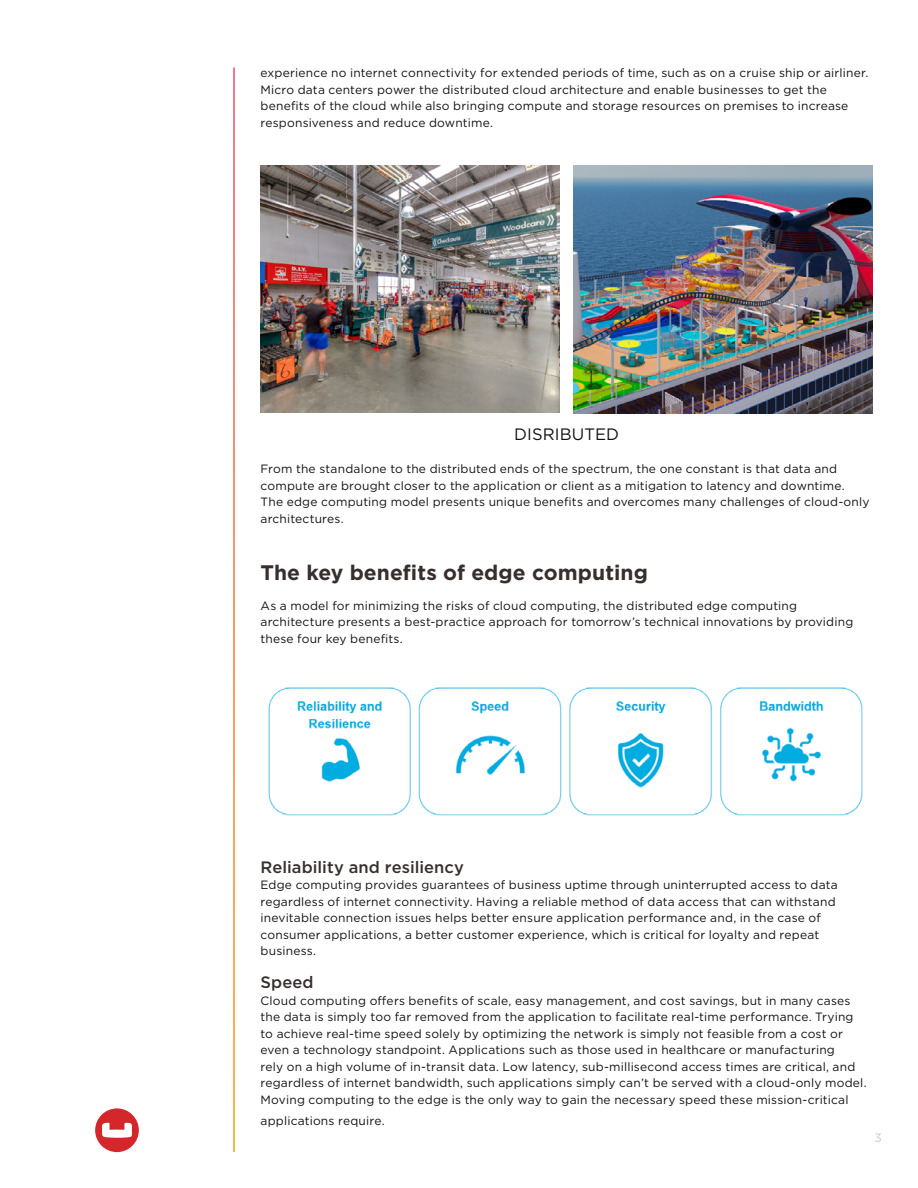
<style>
.page{position:relative;width:918px;height:1188px;background:#fff}
.page>*{position:absolute;margin:0;border:0;box-sizing:border-box;transform-origin:0 0}
.t1{font:700 21px "Gotham";letter-spacing:.005em;color:#372f2d}
.t2{font:500 16.5px "Gotham";letter-spacing:.005em;color:#372f2d}
.t3{font:16.5px "Gotham";letter-spacing:.005em;color:#121212}
.t4{font:12px/16.5px "Gotham";letter-spacing:.015em;color:#121212}
.t5{font:12px "Gotham";color:#cbcbcb}
</style>
<div class="page">
<div style="left:95px;top:1108px;width:44px;height:44px;background:#d4272c;border-radius:50%"></div>
<svg style="left:102px;top:1123px;width:30px;height:15px"></svg>
<img style="left:268px;top:687px;width:595px;height:129px">
<img style="left:261px;top:165px;width:299px;height:248px">
<img style="left:574px;top:165px;width:299px;height:248px">
<p class="t4" style="left:261px;top:64px;width:609px">experience no internet connectivity for extended periods of time, such as on a cruise ship or airliner.<br>Micro data centers power the distributed cloud architecture and enable businesses to get the benefits of the cloud while also bringing compute and storage resources on premises to increase responsiveness and reduce downtime.</p>
<h2 class="t3" style="left:514px;top:424px;width:106px">DISRIBUTED</h2>
<p class="t4" style="left:261px;top:460px;width:610px">From the standalone to the distributed ends of the spectrum, the one constant is that data and compute are brought closer to the application or client as a mitigation to latency and downtime.<br>The edge computing model presents unique benefits and overcomes many challenges of cloud-only architectures.</p>
<h1 class="t1" style="left:261px;top:558px;width:389px">The key benefits of edge computing</h1>
<p class="t4" style="left:261px;top:597px;width:594px">As a model for minimizing the risks of cloud computing, the distributed edge computing architecture presents a best-practice approach for tomorrow’s technical innovations by providing these four key benefits.</p>
<h2 class="t2" style="left:261px;top:856px;width:205px">Reliability and resiliency</h2>
<p class="t4" style="left:261px;top:877px;width:579px">Edge computing provides guarantees of business uptime through uninterrupted access to data regardless of internet connectivity. Having a reliable method of data access that can withstand inevitable connection issues helps better ensure application performance and, in the case of consumer applications, a better customer experience, which is critical for loyalty and repeat business.</p>
<h2 class="t2" style="left:261px;top:972px;width:55px">Speed</h2>
<p class="t4" style="left:261px;top:992px;width:608px">Cloud computing offers benefits of scale, easy management, and cost savings, but in many cases the data is simply too far removed from the application to facilitate real-time performance. Trying to achieve real-time speed solely by optimizing the network is simply not feasible from a cost or even a technology standpoint. Applications such as those used in healthcare or manufacturing<br>rely on a high volume of in-transit data. Low latency, sub-millisecond access times are critical, and regardless of internet bandwidth, such applications simply can’t be served with a cloud-only model.<br>Moving computing to the edge is the only way to gain the necessary speed these mission-critical</p>
<p class="t4" style="left:261px;top:1112px;width:126px">applications require.</p>
<p class="t5" style="left:875px;top:1130px;width:9px">3</p>
</div>
